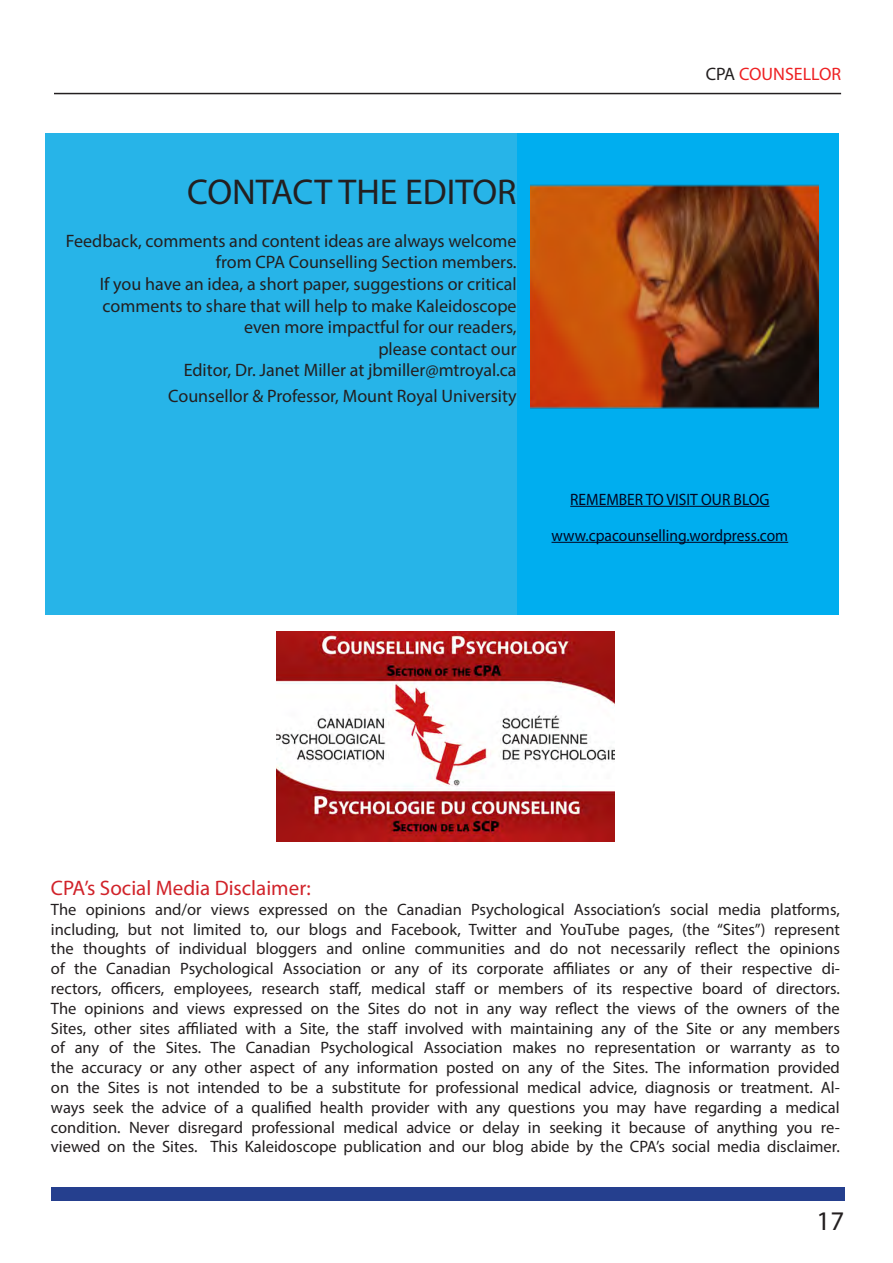
<style>
.page{position:relative;width:893px;height:1263px;background:#fff}
.page>*{position:absolute;margin:0;border:0;box-sizing:border-box;transform-origin:0 0}
.t1{font:36px "Myriad Pro";color:#231f20}
.t2{font:27px "Myriad Pro";color:#231f20}
.t3{font:21px "Myriad Pro";color:#d1232a}
.t4{font:18px/21.6px "Myriad Pro";color:#231f20;text-align:right}
.t5{font:18px "Myriad Pro";color:#ee2123}
.t6{font:16.5px/19.8px "Myriad Pro";color:#231f20;text-align:justify}
.t7{font:16.5px "Myriad Pro";color:#000723;scale:.94 1}
.s1{color:#231f20}
</style>
<div class="page">
<div style="left:51px;top:1188px;width:793px;height:13px;background:#253f8e"></div>
<hr style="left:54px;top:93px;width:787px;height:1px;background:#231f20">
<div style="left:501px;top:133px;width:338px;height:482px;background:#00aeef"></div>
<hr style="left:570px;top:506px;width:199px;height:1px;background:#000723">
<hr style="left:551px;top:542px;width:237px;height:1px;background:#000723">
<img style="left:531px;top:184px;width:288px;height:224px">
<div style="left:46px;top:133px;width:471px;height:482px;background:#27b4e8"></div>
<img style="left:276px;top:631px;width:338px;height:210px">
<p class="t5" style="left:706px;top:63px;width:137px"><span class="s1">CPA</span> COUNSELLOR</p>
<p class="t1" style="left:187px;top:169px;width:331px">CONTACT THE EDITOR</p>
<p class="t4" style="left:66px;top:230px;width:452px">Feedback, comments and content ideas are always welcome from CPA Counselling Section members.</p>
<p class="t4" style="left:100px;top:273px;width:418px">If you have an idea, a short paper, suggestions or critical</p>
<p class="t4" style="left:103px;top:294px;width:415px">comments to share that will help to make Kaleidoscope</p>
<p class="t4" style="left:244px;top:316px;width:274px">even more impactful for our readers,</p>
<p class="t4" style="left:378px;top:338px;width:140px">please contact our</p>
<p class="t4" style="left:184px;top:359px;width:334px">Editor, Dr. Janet Miller at jbmiller@mtroyal.ca</p>
<p class="t4" style="left:168px;top:384px;width:350px">Counsellor &amp; Professor, Mount Royal University</p>
<p class="t7" style="left:570px;top:489px;width:213px">REMEMBER TO VISIT OUR BLOG</p>
<p class="t7" style="left:551px;top:525px;width:253px">www.cpacounselling.wordpress.com</p>
<p class="t3" style="left:51px;top:875px;width:261px">CPA’s Social Media Disclaimer:</p>
<p class="t6" style="left:51px;top:899px;width:790px">The opinions and/or views expressed on the Canadian Psychological Association’s social media platforms, including, but not limited to, our blogs and Facebook, Twitter and YouTube pages, (the “Sites”) represent the thoughts of individual bloggers and online communities and do not necessarily reflect the opinions of the Canadian Psychological Association or any of its corporate affiliates or any of their respective di&shy;rectors, officers, employees, research staff, medical staff or members of its respective board of directors.<br>The opinions and views expressed on the Sites do not in any way reflect the views of the owners of the Sites, other sites affiliated with a Site, the staff involved with maintaining any of the Site or any members of any of the Sites. The Canadian Psychological Association makes no representation or warranty as to the accuracy or any other aspect of any information posted on any of the Sites. The information provided on the Sites is not intended to be a substitute for professional medical advice, diagnosis or treatment. Al&shy;ways seek the advice of a qualified health provider with any questions you may have regarding a medical condition. Never disregard professional medical advice or delay in seeking it because of anything you re&shy;viewed on the Sites. This Kaleidoscope publication and our blog abide by the CPA’s social media disclaimer.</p>
<p class="t2" style="left:817px;top:1204px;width:29px">17</p>
</div>
